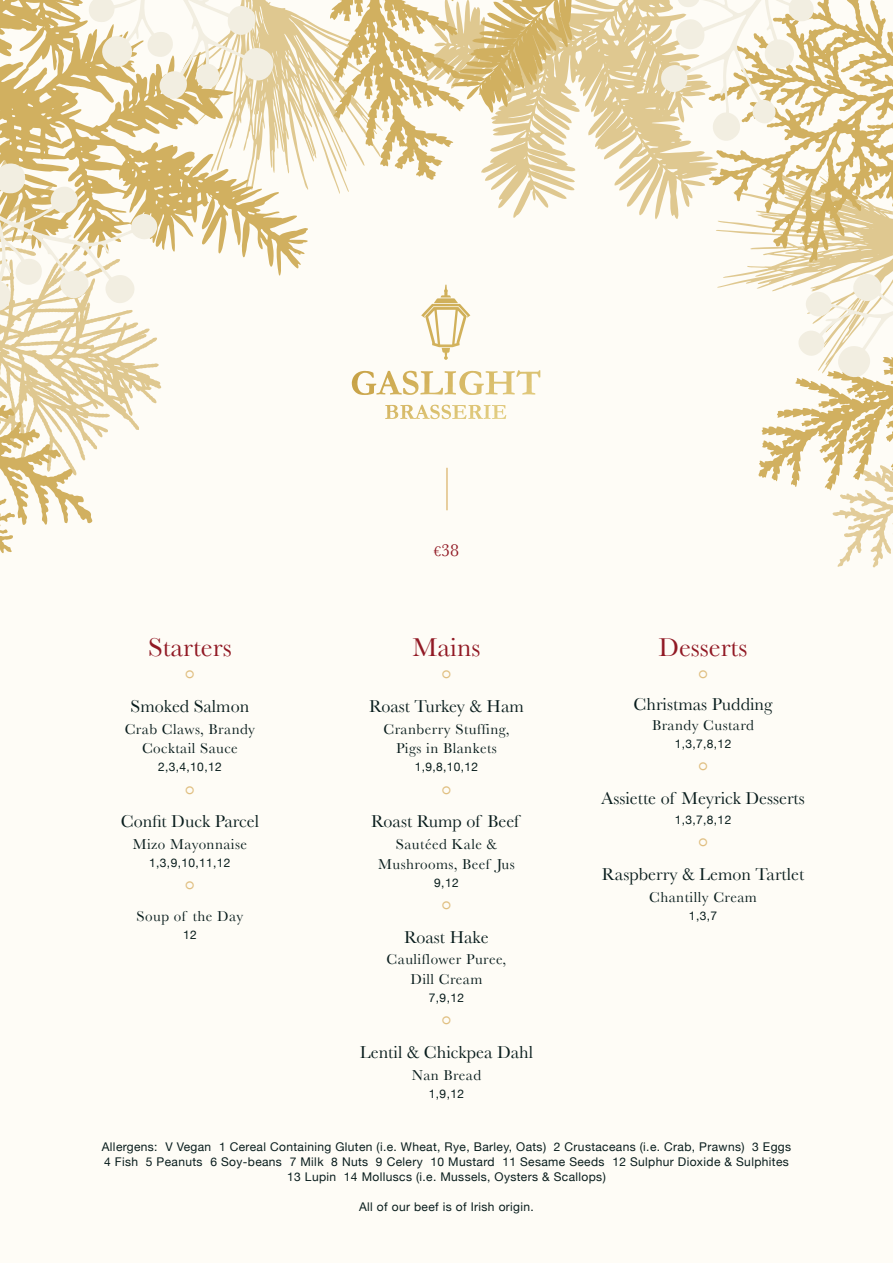
<style>
.page{position:relative;width:893px;height:1263px;background:#fefcf6}
.page>*{position:absolute;margin:0;border:0;box-sizing:border-box;transform-origin:0 0}
.Sections{font:27px/32.4px "Baskerville";color:#911924;text-align:center}
.Dish_Title{font:27px "Baskerville";color:#e0bf81}
.Dish_Title-2{font:18px "Baskerville";color:#081c1c}
.Dish_Title-3{font:18px "Baskerville";color:#911924}
.Descriptors{font:15px/19.5px "Baskerville";letter-spacing:.03em;color:#081c1c;text-align:center}
.Allergens{font:12px/15px "Helvetica Neue";letter-spacing:.03em;color:#081c1c;text-align:center}
.s1{font-size:15px}
.s2{color:#e0bf81}
</style>
<div class="page">
<svg style="left:718px;top:0;width:175px;height:168px"></svg>
<svg style="left:587px;top:0;width:131px;height:219px;fill:#dfc890"></svg>
<svg style="left:660px;top:0;width:154px;height:151px"></svg>
<svg style="left:0;top:0;width:587px;height:553px"></svg>
<svg style="left:716px;top:168px;width:177px;height:399px"></svg>
<p class="Sections" style="left:148px;top:631px;width:85px">Starters</p>
<p class="Dish_Title" style="left:185px;top:664px;width:12px">°</p>
<p class="Dish_Title-2" style="left:131px;top:696px;width:120px">Smoked Salmon</p>
<p class="Descriptors" style="left:125px;top:719px;width:132px">Crab Claws, Brandy<br>Cocktail Sauce</p>
<p class="Allergens" style="left:158px;top:759px;width:65px">2,3,4,10,12</p>
<p class="Dish_Title" style="left:185px;top:779px;width:12px">°</p>
<p class="Dish_Title-2" style="left:121px;top:811px;width:140px">Confit Duck Parcel</p>
<p class="Descriptors" style="left:133px;top:834px;width:116px">Mizo Mayonnaise</p>
<p class="Allergens" style="left:149px;top:855px;width:83px">1,3,9,10,11,12</p>
<p class="Dish_Title" style="left:185px;top:875px;width:12px">°</p>
<p class="Descriptors" style="left:137px;top:906px;width:108px">Soup of the Day</p>
<p class="Allergens" style="left:183px;top:927px;width:15px">12</p>
<p class="Dish_Title-3" style="left:434px;top:540px;width:27px"><span class="s1">€</span>38</p>
<p class="Sections" style="left:413px;top:631px;width:69px">Mains</p>
<p class="Dish_Title" style="left:441px;top:664px;width:12px">°</p>
<p class="Dish_Title-2" style="left:369px;top:696px;width:156px">Roast Turkey &amp; Ham</p>
<p class="Descriptors" style="left:383px;top:719px;width:128px">Cranberry Stuffing,<br>Pigs in Blankets</p>
<p class="Allergens" style="left:415px;top:759px;width:65px">1,9,8,10,12</p>
<p class="Dish_Title" style="left:441px;top:779px;width:12px">°</p>
<p class="Dish_Title-2" style="left:371px;top:811px;width:149px">Roast Rump of Beef</p>
<p class="Descriptors" style="left:378px;top:834px;width:138px">Sautéed Kale &amp;<br>Mushrooms, Beef Jus</p>
<p class="Allergens" style="left:434px;top:875px;width:26px">9,12</p>
<p class="Dish_Title" style="left:441px;top:894px;width:12px">°</p>
<p class="Dish_Title-2" style="left:404px;top:926px;width:86px">Roast Hake</p>
<p class="Descriptors" style="left:387px;top:949px;width:121px">Cauliflower Puree,<br>Dill Cream</p>
<p class="Allergens" style="left:429px;top:990px;width:37px">7,9,12</p>
<p class="Dish_Title" style="left:441px;top:1009px;width:12px">°</p>
<p class="Dish_Title-2" style="left:360px;top:1041px;width:175px">Lentil &amp; Chickpea Dahl</p>
<p class="Descriptors" style="left:412px;top:1065px;width:71px">Nan Bread</p>
<p class="Allergens" style="left:429px;top:1086px;width:37px">1,9,12</p>
<p class="Sections" style="left:659px;top:631px;width:90px">Desserts <span class="s2">°</span></p>
<p class="Dish_Title-2" style="left:634px;top:694px;width:140px">Christmas Pudding</p>
<p class="Descriptors" style="left:652px;top:715px;width:103px">Brandy Custard</p>
<p class="Allergens" style="left:675px;top:736px;width:58px">1,3,7,8,12</p>
<p class="Dish_Title" style="left:698px;top:755px;width:12px">°</p>
<p class="Dish_Title-2" style="left:601px;top:787px;width:205px">Assiette of Meyrick Desserts</p>
<p class="Allergens" style="left:675px;top:812px;width:58px">1,3,7,8,12</p>
<p class="Dish_Title" style="left:698px;top:831px;width:12px">°</p>
<p class="Dish_Title-2" style="left:602px;top:863px;width:204px">Raspberry &amp; Lemon Tartlet</p>
<p class="Descriptors" style="left:649px;top:887px;width:109px">Chantilly Cream</p>
<p class="Allergens" style="left:689px;top:908px;width:30px">1,3,7</p>
<p class="Allergens" style="left:102px;top:1139px;width:691px">Allergens: V Vegan 1 Cereal Containing Gluten (i.e. Wheat, Rye, Barley, Oats) 2 Crustaceans (i.e. Crab, Prawns) 3 Eggs<br>4 Fish 5 Peanuts 6 Soy-beans 7 Milk 8 Nuts 9 Celery 10 Mustard 11 Sesame Seeds 12 Sulphur Dioxide &amp; Sulphites<br>13 Lupin 14 Molluscs (i.e. Mussels, Oysters &amp; Scallops)</p>
<p class="Allergens" style="left:359px;top:1199px;width:176px">All of our beef is of Irish origin.</p>
</div>
